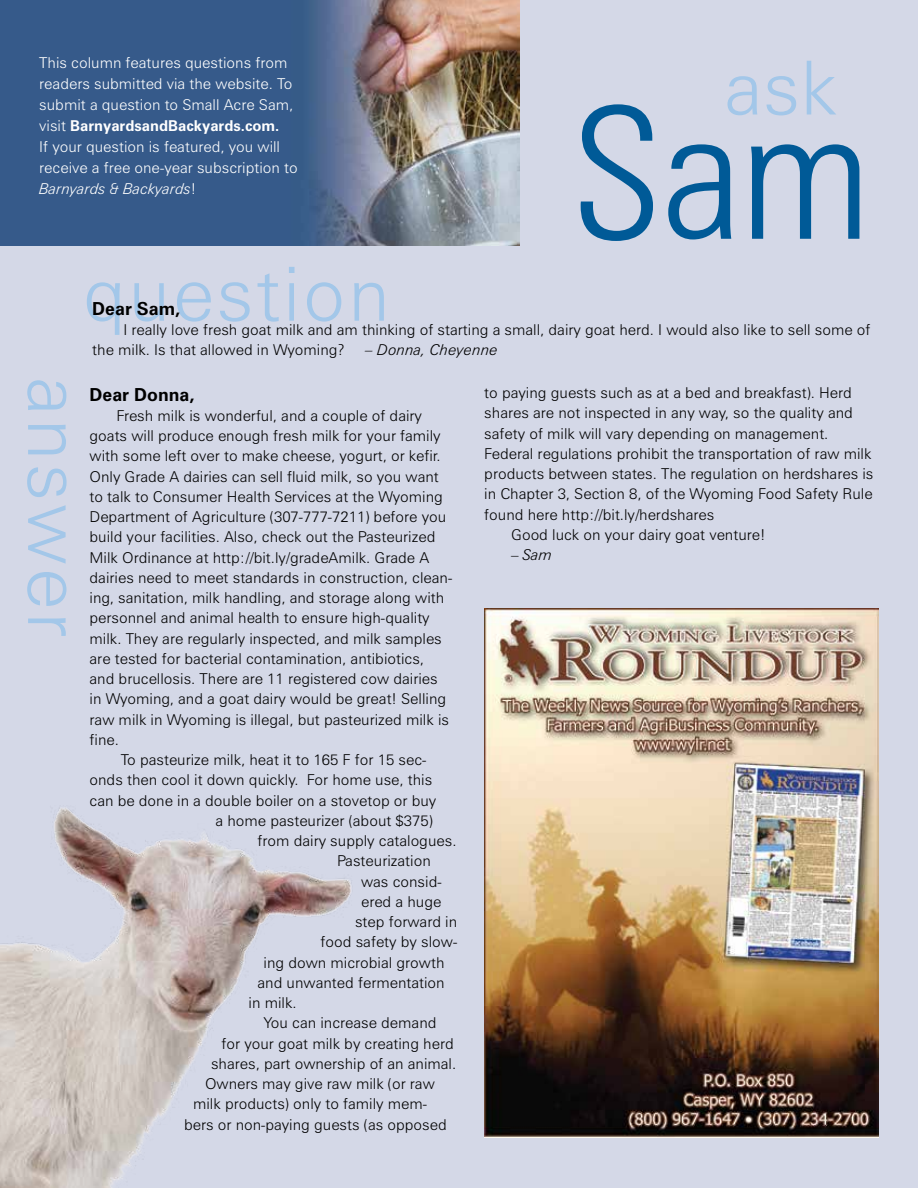
<style>
.page{position:relative;width:918px;height:1188px;background:#d4d8e7}
.page>*{position:absolute;margin:0;border:0;box-sizing:border-box;transform-origin:0 0}
.t1{font:300 condensed 183.6px "Zurich BT";color:#005a97}
.t2{font:300 74.7px "Zurich BT";letter-spacing:.03em;color:#a3c7e9}
.t3{font:700 18px "Zurich BT";color:#000}
.t4{font:300 15px/20.2px "Zurich BT";color:#000}
.t5{font:300 15px/21px "Zurich BT";color:#fff}
.t6{font:italic 300 15px "Zurich BT";color:#000}
.s1{font-weight:700}
.s2{font-style:italic}
.s3{font-style:normal}
</style>
<div class="page">
<img style="left:0;top:0;width:519px;height:245px">
<img style="left:485px;top:608px;width:393px;height:529px">
<img style="left:0;top:807px;width:351px;height:381px">
<p class="t5" style="left:39px;top:52px;width:260px">This column features questions from readers submitted via the website. To submit a question to Small Acre Sam, visit <span class="s1">BarnyardsandBackyards.com.<br></span>If your question is featured, you will receive a free one-year subscription to <span class="s2">Barnyards &amp; Backyards</span>!</p>
<h2 class="t2" style="left:724px;top:43px;width:115px">ask</h2>
<h1 class="t1" style="left:571px;top:62px;width:301px">Sam</h1>
<h2 class="t2" style="left:100px;top:377px;width:262px;rotate:90deg">answer</h2>
<h2 class="t2" style="left:83px;top:249px;width:309px">question</h2>
<p class="t3" style="left:92px;top:297px;width:89px">Dear Sam,</p>
<p class="t4" style="left:92px;top:319px;width:780px;text-indent:31px">I really love fresh goat milk and am thinking of starting a small, dairy goat herd. I would also like to sell some of the milk. Is that allowed in Wyoming?</p>
<p class="t6" style="left:366px;top:341px;width:134px">– Donna, Cheyenne</p>
<p class="t3" style="left:90px;top:383px;width:106px">Dear Donna,</p>
<p class="t4" style="left:117px;top:405px;width:307px">Fresh milk is wonderful, and a couple of dairy</p>
<p class="t4" style="left:90px;top:426px;width:353px">goats will produce enough fresh milk for your family</p>
<p class="t4" style="left:90px;top:446px;width:352px">with some left over to make cheese, yogurt, or kefir.</p>
<p class="t4" style="left:90px;top:466px;width:351px">Only Grade A dairies can sell fluid milk, so you want</p>
<p class="t4" style="left:90px;top:486px;width:355px">to talk to Consumer Health Services at the Wyoming</p>
<p class="t4" style="left:90px;top:507px;width:358px">Department of Agriculture (307-777-7211) before you</p>
<p class="t4" style="left:90px;top:527px;width:347px">build your facilities. Also, check out the Pasteurized</p>
<p class="t4" style="left:90px;top:547px;width:341px">Milk Ordinance at http://bit.ly/gradeAmilk. Grade A</p>
<p class="t4" style="left:90px;top:567px;width:364px">dairies need to meet standards in construction, clean-</p>
<p class="t4" style="left:90px;top:588px;width:356px">ing, sanitation, milk handling, and storage along with</p>
<p class="t4" style="left:90px;top:608px;width:342px">personnel and animal health to ensure high-quality</p>
<p class="t4" style="left:90px;top:628px;width:354px">milk. They are regularly inspected, and milk samples</p>
<p class="t4" style="left:90px;top:648px;width:336px">are tested for bacterial contamination, antibiotics,</p>
<p class="t4" style="left:90px;top:669px;width:350px">and brucellosis. There are 11 registered cow dairies</p>
<p class="t4" style="left:90px;top:689px;width:358px">in Wyoming, and a goat dairy would be great! Selling</p>
<p class="t4" style="left:90px;top:709px;width:361px">raw milk in Wyoming is illegal, but pasteurized milk is</p>
<p class="t4" style="left:90px;top:729px;width:31px">fine.</p>
<p class="t4" style="left:121px;top:750px;width:307px">To pasteurize milk, heat it to 165 F for 15 sec-</p>
<p class="t4" style="left:90px;top:770px;width:344px">onds then cool it down quickly. For home use, this</p>
<p class="t4" style="left:90px;top:790px;width:348px">can be done in a double boiler on a stovetop or buy</p>
<p class="t4" style="left:216px;top:810px;width:219px">a home pasteurizer (about $375)</p>
<p class="t4" style="left:258px;top:831px;width:200px">from dairy supply catalogues.</p>
<p class="t4" style="left:337px;top:851px;width:95px">Pasteurization</p>
<p class="t4" style="left:361px;top:871px;width:82px">was consid-</p>
<p class="t4" style="left:361px;top:891px;width:82px">ered a huge</p>
<p class="t4" style="left:355px;top:912px;width:104px">step forward in</p>
<p class="t4" style="left:321px;top:932px;width:138px">food safety by slow-</p>
<p class="t4" style="left:264px;top:952px;width:182px">ing down microbial growth</p>
<p class="t4" style="left:258px;top:972px;width:189px">and unwanted fermentation</p>
<p class="t4" style="left:249px;top:993px;width:50px">in milk.</p>
<p class="t4" style="left:264px;top:1013px;width:175px">You can increase demand</p>
<p class="t4" style="left:222px;top:1033px;width:234px">for your goat milk by creating herd</p>
<p class="t4" style="left:211px;top:1053px;width:247px">shares, part ownership of an animal.</p>
<p class="t4" style="left:205px;top:1074px;width:231px">Owners may give raw milk (or raw</p>
<p class="t4" style="left:193px;top:1094px;width:235px">milk products) only to family mem-</p>
<p class="t4" style="left:184px;top:1114px;width:264px">bers or non-paying guests (as opposed</p>
<p class="t4" style="left:484px;top:383px;width:369px">to paying guests such as at a bed and breakfast). Herd</p>
<p class="t4" style="left:484px;top:403px;width:370px">shares are not inspected in any way, so the quality and</p>
<p class="t4" style="left:484px;top:423px;width:346px">safety of milk will vary depending on management.</p>
<p class="t4" style="left:484px;top:443px;width:389px">Federal regulations prohibit the transportation of raw milk</p>
<p class="t4" style="left:484px;top:464px;width:391px">products between states. The regulation on herdshares is</p>
<p class="t4" style="left:484px;top:484px;width:390px">in Chapter 3, Section 8, of the Wyoming Food Safety Rule</p>
<p class="t4" style="left:484px;top:504px;width:232px">found here http://bit.ly/herdshares</p>
<p class="t4" style="left:511px;top:524px;width:256px">Good luck on your dairy goat venture!</p>
<p class="t6" style="left:511px;top:546px;width:43px"><span class="s3">–</span> Sam</p>
</div>
